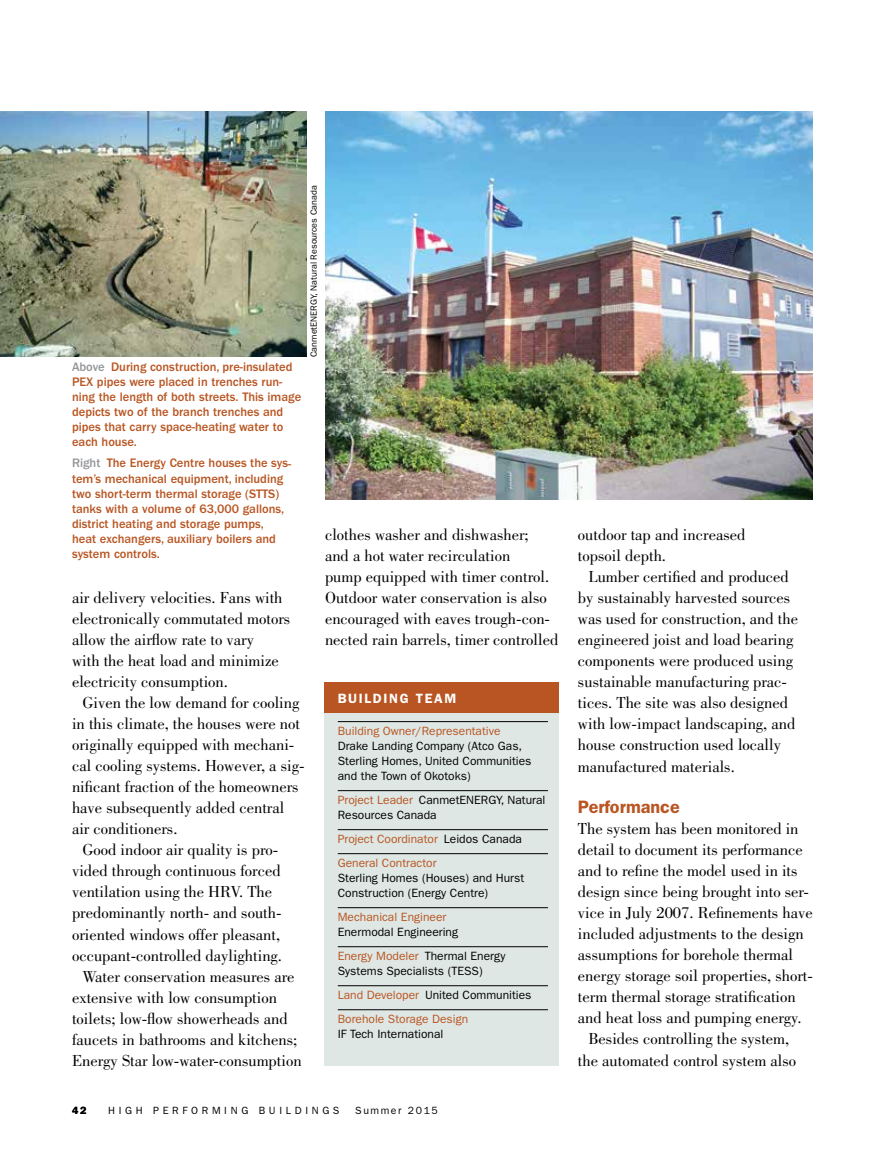
<style>
.page{position:relative;width:885px;height:1175px;background:#fff}
.page>*{position:absolute;margin:0;border:0;box-sizing:border-box;transform-origin:0 0}
.t1{font:600 18px "ITC Franklin Gothic Std";color:#b95522}
.t2{font:16.5px/21px "Bodoni Std";color:#000}
.t3{font:600 13.5px "ITC Franklin Gothic Std";letter-spacing:.12em;color:#fff}
.t4{font:500 12.75px/15px "ITC Franklin Gothic Std";color:#b95522}
.t5{font:12px/15px "ITC Franklin Gothic Std";color:#000}
.t6{font:12px/24px "ITC Franklin Gothic Std";color:#b95522}
.t7{font:10.5px "ITC Franklin Gothic Std";letter-spacing:.35em;color:#000}
.t8{font:10.5px "ITC Franklin Gothic Std";letter-spacing:.15em;color:#000}
.t9{font:600 10.5px "ITC Franklin Gothic Std";color:#000}
.t10{font:9px "ITC Franklin Gothic Std";color:#000}
.s1{color:#939598}
.s2{color:#b95522}
.s3{color:#000}
</style>
<div class="page">
<div style="left:324px;top:712px;width:235px;height:353px;background:#dee7e4"></div>
<hr style="left:338px;top:721px;width:210px;height:1px;background:#000">
<hr style="left:338px;top:790px;width:210px;height:1px;background:#000">
<hr style="left:338px;top:829px;width:210px;height:1px;background:#000">
<hr style="left:338px;top:853px;width:210px;height:1px;background:#000">
<hr style="left:338px;top:907px;width:210px;height:1px;background:#000">
<hr style="left:338px;top:946px;width:210px;height:1px;background:#000">
<hr style="left:338px;top:985px;width:210px;height:1px;background:#000">
<hr style="left:338px;top:1009px;width:210px;height:1px;background:#000">
<div style="left:324px;top:682px;width:235px;height:30px;background:#b95522"></div>
<img style="left:0;top:111px;width:306px;height:245px">
<img style="left:325px;top:111px;width:487px;height:389px">
<p class="t10" style="left:308px;top:357px;width:173px;rotate:-90deg">CanmetENERGY, Natural Resources Canada</p>
<p class="t4" style="left:72px;top:360px;width:231px"><span class="s1">Above</span> During construction, pre-insulated PEX pipes were placed in trenches run&shy;ning the length of both streets. This image depicts two of the branch trenches and pipes that carry space-heating water to each house.</p>
<p class="t4" style="left:72px;top:456px;width:221px"><span class="s1">Right</span> The Energy Centre houses the sys&shy;tem’s mechanical equipment, including two short-term thermal storage (STTS) tanks with a volume of 63,000 gallons, district heating and storage pumps,<br>heat exchangers, auxiliary boilers and system controls.</p>
<p class="t2" style="left:72px;top:587px;width:220px">air delivery velocities. Fans with electronically commutated motors allow the airflow rate to vary<br>with the heat load and minimize electricity consumption.</p>
<p class="t2" style="left:82px;top:692px;width:218px">Given the low demand for cooling</p>
<p class="t2" style="left:72px;top:713px;width:229px">in this climate, the houses were not</p>
<p class="t2" style="left:72px;top:734px;width:224px">originally equipped with mechani-</p>
<p class="t2" style="left:72px;top:755px;width:234px">cal cooling systems. However, a sig-</p>
<p class="t2" style="left:72px;top:776px;width:228px">nificant fraction of the homeowners</p>
<p class="t2" style="left:72px;top:797px;width:214px">have subsequently added central</p>
<p class="t2" style="left:72px;top:818px;width:107px">air conditioners.</p>
<p class="t2" style="left:82px;top:839px;width:197px">Good indoor air quality is pro-</p>
<p class="t2" style="left:72px;top:860px;width:210px">vided through continuous forced</p>
<p class="t2" style="left:72px;top:881px;width:201px">ventilation using the HRV. The</p>
<p class="t2" style="left:72px;top:902px;width:211px">predominantly north- and south-</p>
<p class="t2" style="left:72px;top:923px;width:210px">oriented windows offer pleasant,</p>
<p class="t2" style="left:72px;top:944px;width:211px">occupant-controlled daylighting.</p>
<p class="t2" style="left:82px;top:965px;width:213px">Water conservation measures are</p>
<p class="t2" style="left:72px;top:986px;width:206px">extensive with low consumption</p>
<p class="t2" style="left:72px;top:1007px;width:217px">toilets; low-flow showerheads and</p>
<p class="t2" style="left:72px;top:1028px;width:226px">faucets in bathrooms and kitchens;</p>
<p class="t2" style="left:72px;top:1049px;width:231px">Energy Star low-water-consumption</p>
<p class="t2" style="left:325px;top:524px;width:235px">clothes washer and dishwasher;<br>and a hot water recirculation<br>pump equipped with timer control.<br>Outdoor water conservation is also encouraged with eaves trough-con&shy;nected rain barrels, timer controlled</p>
<p class="t3" style="left:338px;top:690px;width:120px">BUILDING TEAM</p>
<p class="t6" style="left:338px;top:719px;width:164px">Building Owner/Representative</p>
<p class="t5" style="left:338px;top:739px;width:195px">Drake Landing Company (Atco Gas,<br>Sterling Homes, United Communities and the Town of Okotoks)</p>
<p class="t5" style="left:338px;top:793px;width:209px"><span class="s2">Project Leader</span> CanmetENERGY, Natural<br>Resources Canada</p>
<p class="t6" style="left:338px;top:827px;width:186px">Project Coordinator <span class="s3">Leidos Canada<br></span>General Contractor</p>
<p class="t5" style="left:338px;top:871px;width:188px">Sterling Homes (Houses) and Hurst<br>Construction (Energy Centre)</p>
<p class="t6" style="left:338px;top:905px;width:110px">Mechanical Engineer</p>
<p class="t5" style="left:338px;top:920px;width:169px;line-height:24px">Enermodal Engineering<br><span class="s2">Energy Modeler</span> Thermal Energy</p>
<p class="t5" style="left:338px;top:959px;width:195px;line-height:24px">Systems Specialists (TESS)<br><span class="s2">Land Developer</span> United Communities<br><span class="s2">Borehole Storage Design</span></p>
<p class="t5" style="left:338px;top:1027px;width:107px">IF Tech International</p>
<p class="t9" style="left:72px;top:1104px;width:16px">42</p>
<p class="t7" style="left:108px;top:1104px;width:233px">HIGH PERFORMING BUILDINGS</p>
<p class="t8" style="left:355px;top:1104px;width:84px">Summer 2015</p>
<p class="t2" style="left:577px;top:524px;width:169px">outdoor tap and increased topsoil depth.</p>
<p class="t2" style="left:577px;top:566px;width:221px;text-indent:10px">Lumber certified and produced by sustainably harvested sources was used for construction, and the engineered joist and load bearing components were produced using sustainable manufacturing prac&shy;tices. The site was also designed with low-impact landscaping, and house construction used locally manufactured materials.</p>
<p class="t1" style="left:578px;top:796px;width:103px">Performance</p>
<p class="t2" style="left:578px;top:818px;width:222px">The system has been monitored in</p>
<p class="t2" style="left:578px;top:839px;width:226px">detail to document its performance</p>
<p class="t2" style="left:578px;top:860px;width:221px">and to refine the model used in its</p>
<p class="t2" style="left:578px;top:881px;width:232px">design since being brought into ser-</p>
<p class="t2" style="left:578px;top:902px;width:236px">vice in July 2007. Refinements have</p>
<p class="t2" style="left:578px;top:923px;width:227px">included adjustments to the design</p>
<p class="t2" style="left:578px;top:944px;width:216px">assumptions for borehole thermal</p>
<p class="t2" style="left:578px;top:965px;width:236px">energy storage soil properties, short-</p>
<p class="t2" style="left:578px;top:986px;width:219px">term thermal storage stratification</p>
<p class="t2" style="left:578px;top:1007px;width:225px">and heat loss and pumping energy.</p>
<p class="t2" style="left:588px;top:1028px;width:202px">Besides controlling the system,</p>
<p class="t2" style="left:578px;top:1049px;width:220px">the automated control system also</p>
</div>
